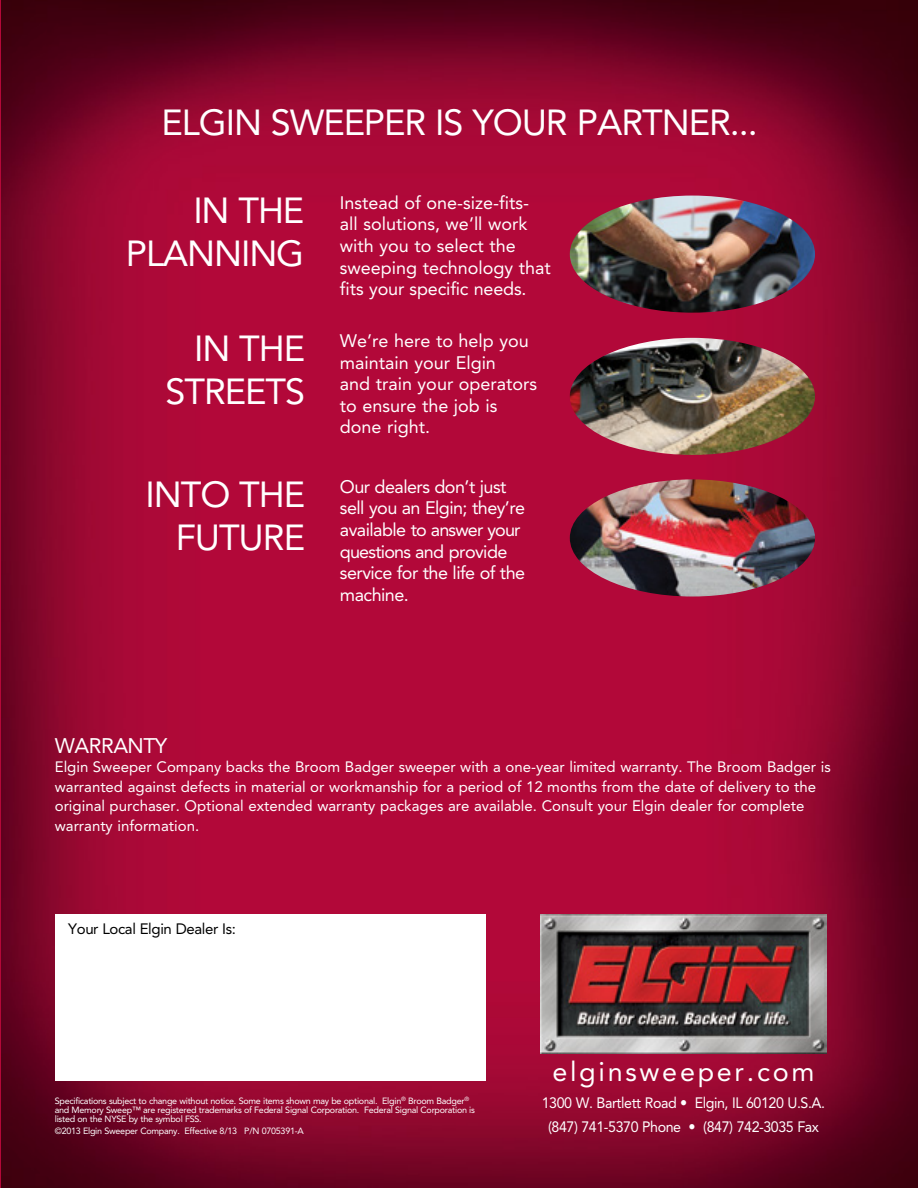
<style>
.page{position:relative;width:918px;height:1188px;background:#fff}
.page>*{position:absolute;margin:0;border:0;box-sizing:border-box;transform-origin:0 0}
.t1{font:36px "Avenir";letter-spacing:-.03em;color:#fff}
.t2{font:27px "Avenir";letter-spacing:.1em;color:#fff}
.t3{font:21px "Avenir";letter-spacing:-.025em;color:#fff}
.t4{font:18px/21.6px "Avenir";color:#fff}
.t5{font:18px/21.6px "Avenir";letter-spacing:-.03em;color:#fff}
.t6{font:15px/19.5px "Avenir";color:#fff}
.t7{font:15px "Avenir";letter-spacing:-.03em;color:#fff;scale:.95 1}
.t8{font:15px "Avenir";letter-spacing:-.025em;color:#000}
.t9{font:9px/9px "Avenir";letter-spacing:-.03em;color:#fff}
</style>
<div class="page">
<hr style="left:0;top:0;width:1px;height:1188px;background:#b30838">
<img style="left:1px;top:0;width:917px;height:1188px">
<img style="left:540px;top:914px;width:286px;height:139px">
<div style="left:55px;top:914px;width:430px;height:167px;background:#fff"></div>
<img style="left:570px;top:196px;width:245px;height:117px">
<img style="left:570px;top:338px;width:245px;height:117px">
<img style="left:570px;top:479px;width:245px;height:118px">
<p class="t1" style="left:162px;top:102px;width:598px">ELGIN SWEEPER IS YOUR PARTNER...</p>
<p class="t1" style="left:193px;top:190px;width:112px">IN THE</p>
<p class="t1" style="left:126px;top:233px;width:180px">PLANNING</p>
<p class="t1" style="left:194px;top:327px;width:112px">IN THE</p>
<p class="t1" style="left:166px;top:370px;width:141px">STREETS</p>
<p class="t1" style="left:146px;top:473px;width:161px">INTO THE</p>
<p class="t1" style="left:176px;top:517px;width:131px">FUTURE</p>
<p class="t4" style="left:340px;top:192px;width:212px">Instead of one-size-fits&shy;all solutions, we’ll work with you to select the sweeping technology that fits your specific needs.</p>
<p class="t4" style="left:340px;top:330px;width:199px">We’re here to help you maintain your Elgin<br>and train your operators to ensure the job is done right.</p>
<p class="t5" style="left:340px;top:476px;width:187px">Our dealers don’t just sell you an Elgin; they’re available to answer your questions and provide service for the life of the machine.</p>
<p class="t3" style="left:55px;top:733px;width:114px">WARRANTY</p>
<p class="t6" style="left:55px;top:758px;width:778px">Elgin Sweeper Company backs the Broom Badger sweeper with a one-year limited warranty. The Broom Badger is warranted against defects in material or workmanship for a period of 12 months from the date of delivery to the original purchaser. Optional extended warranty packages are available. Consult your Elgin dealer for complete warranty information.</p>
<p class="t8" style="left:68px;top:920px;width:169px">Your Local Elgin Dealer Is:</p>
<p class="t9" style="left:55px;top:1096px;width:422px">Specifications subject to change without notice. Some items shown may be optional. Elgin<sup>®</sup> Broom Badger<sup>® </sup>and Memory Sweep™ are registered trademarks of Federal Signal Corporation. Federal Signal Corporation is listed on the NYSE by the symbol FSS.</p>
<p class="t9" style="left:55px;top:1126px;width:251px">©2013 Elgin Sweeper Company. Effective 8/13 P/N 0705391-A</p>
<p class="t2" style="left:552px;top:1056px;width:264px">elginsweeper.com</p>
<p class="t7" style="left:542px;top:1094px;width:300px">1300 W. Bartlett Road • Elgin, IL 60120 U.S.A.</p>
<p class="t7" style="left:548px;top:1118px;width:287px">(847) 741-5370 Phone • (847) 742-3035 Fax</p>
</div>
